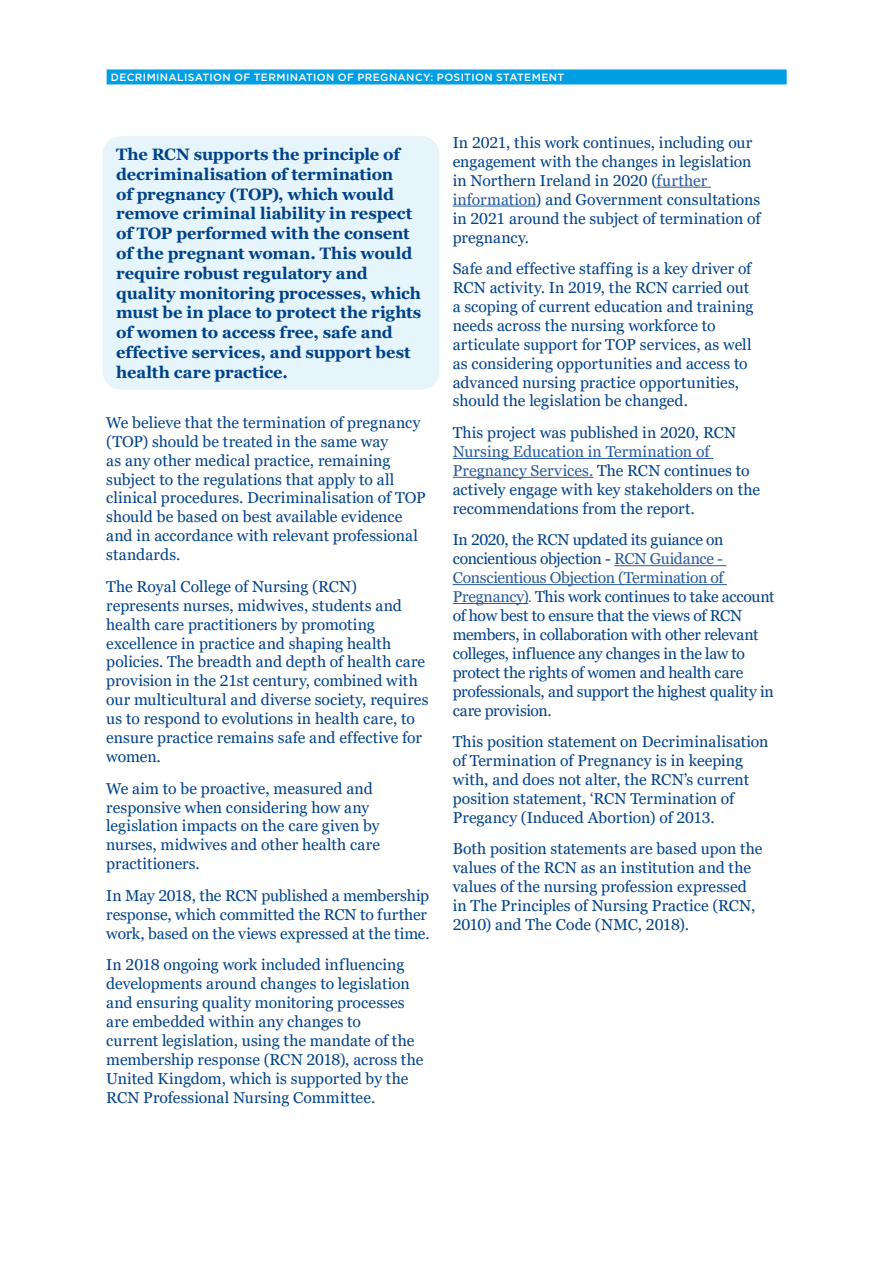
<style>
.page{position:relative;width:893px;height:1263px;background:#fff}
.page>*{position:absolute;margin:0;border:0;box-sizing:border-box;transform-origin:0 0}
.t1{font:700 16.5px/19.8px "Georgia Pro";letter-spacing:-.005em;color:#004288}
.t2{font:15.75px/18.9px "Georgia Pro";letter-spacing:-.005em;color:#004288}
.t3{font:500 10.5px "Gotham";letter-spacing:.035em;color:#fff}
.s1{color:#275b9b}
.s2{font-weight:300;font-style:italic}
</style>
<div class="page">
<div style="left:107px;top:69px;width:680px;height:15px;background:#009fe3"></div>
<hr style="left:657px;top:187px;width:54px;height:1px;background:#275b9b">
<hr style="left:453px;top:206px;width:83px;height:1px;background:#275b9b">
<hr style="left:453px;top:458px;width:260px;height:1px;background:#275b9b">
<hr style="left:453px;top:477px;width:140px;height:1px;background:#275b9b">
<hr style="left:614px;top:565px;width:112px;height:1px;background:#275b9b">
<hr style="left:453px;top:584px;width:274px;height:1px;background:#275b9b">
<hr style="left:453px;top:603px;width:75px;height:1px;background:#275b9b">
<div style="left:103px;top:136px;width:336px;height:254px;background:#e6f5fc;border-radius:18px"></div>
<p class="t3" style="left:111px;top:70px;width:455px">DECRIMINALISATION OF TERMINATION OF PREGNANCY: POSITION STATEMENT</p>
<p class="t1" style="left:116px;top:145px;width:307px">The RCN supports the principle of decriminalisation of termination<br>of pregnancy (TOP), which would remove criminal liability in respect of TOP performed with the consent of the pregnant woman. This would require robust regulatory and quality monitoring processes, which must be in place to protect the rights of women to access free, safe and effective services, and support best health care practice.</p>
<p class="t2" style="left:106px;top:414px;width:321px">We believe that the termination of pregnancy (TOP) should be treated in the same way<br>as any other medical practice, remaining subject to the regulations that apply to all clinical procedures. Decriminalisation of TOP should be based on best available evidence and in accordance with relevant professional standards.</p>
<p class="t2" style="left:106px;top:577px;width:324px">The Royal College of Nursing (RCN) represents nurses, midwives, students and health care practitioners by promoting excellence in practice and shaping health policies. The breadth and depth of health care provision in the 21st century, combined with our multicultural and diverse society, requires us to respond to evolutions in health care, to ensure practice remains safe and effective for women.</p>
<p class="t2" style="left:106px;top:779px;width:275px">We aim to be proactive, measured and responsive when considering how any legislation impacts on the care given by nurses, midwives and other health care practitioners.</p>
<p class="t2" style="left:106px;top:886px;width:325px">In May 2018, the RCN published a membership response, which committed the RCN to further work, based on the views expressed at the time.</p>
<p class="t2" style="left:106px;top:956px;width:319px">In 2018 ongoing work included influencing developments around changes to legislation and ensuring quality monitoring processes are embedded within any changes to<br>current legislation, using the mandate of the membership response (RCN 2018), across the United Kingdom, which is supported by the RCN Professional Nursing Committee.</p>
<p class="t2" style="left:453px;top:134px;width:309px">In 2021, this work continues, including our engagement with the changes in legislation in Northern Ireland in 2020 (<span class="s1">further information</span>) and Government consultations in 2021 around the subject of termination of pregnancy.</p>
<p class="t2" style="left:453px;top:260px;width:302px">Safe and effective staffing is a key driver of RCN activity. In 2019, the RCN carried out a scoping of current education and training needs across the nursing workforce to articulate support for TOP services, as well as considering opportunities and access to advanced nursing practice opportunities, should the legislation be changed.</p>
<p class="t2" style="left:453px;top:424px;width:285px">This project was published in 2020, RCN</p>
<p class="t2" style="left:453px;top:443px;width:309px"><span class="s1">Nursing Education in Termination of Pregnancy Services.</span> The RCN continues to actively engage with key stakeholders on the recommendations from the report.</p>
<p class="t2" style="left:453px;top:531px;width:323px">In 2020, the RCN updated its guiance on concientious objection - <span class="s1">RCN Guidance - Conscientious Objection (Termination of Pregnancy)</span><span class="s2">.</span> This work continues to take account of how best to ensure that the views of RCN members, in collaboration with other relevant colleges, influence any changes in the law to protect the rights of women and health care professionals, and support the highest quality in care provision.</p>
<p class="t2" style="left:453px;top:733px;width:317px">This position statement on Decriminalisation of Termination of Pregnancy is in keeping with, and does not alter, the RCN’s current position statement, ‘RCN Termination of Pregancy (Induced Abortion) of 2013.</p>
<p class="t2" style="left:453px;top:840px;width:311px">Both position statements are based upon the values of the RCN as an institution and the values of the nursing profession expressed in The Principles of Nursing Practice (RCN, 2010) and The Code (NMC, 2018).</p>
</div>
